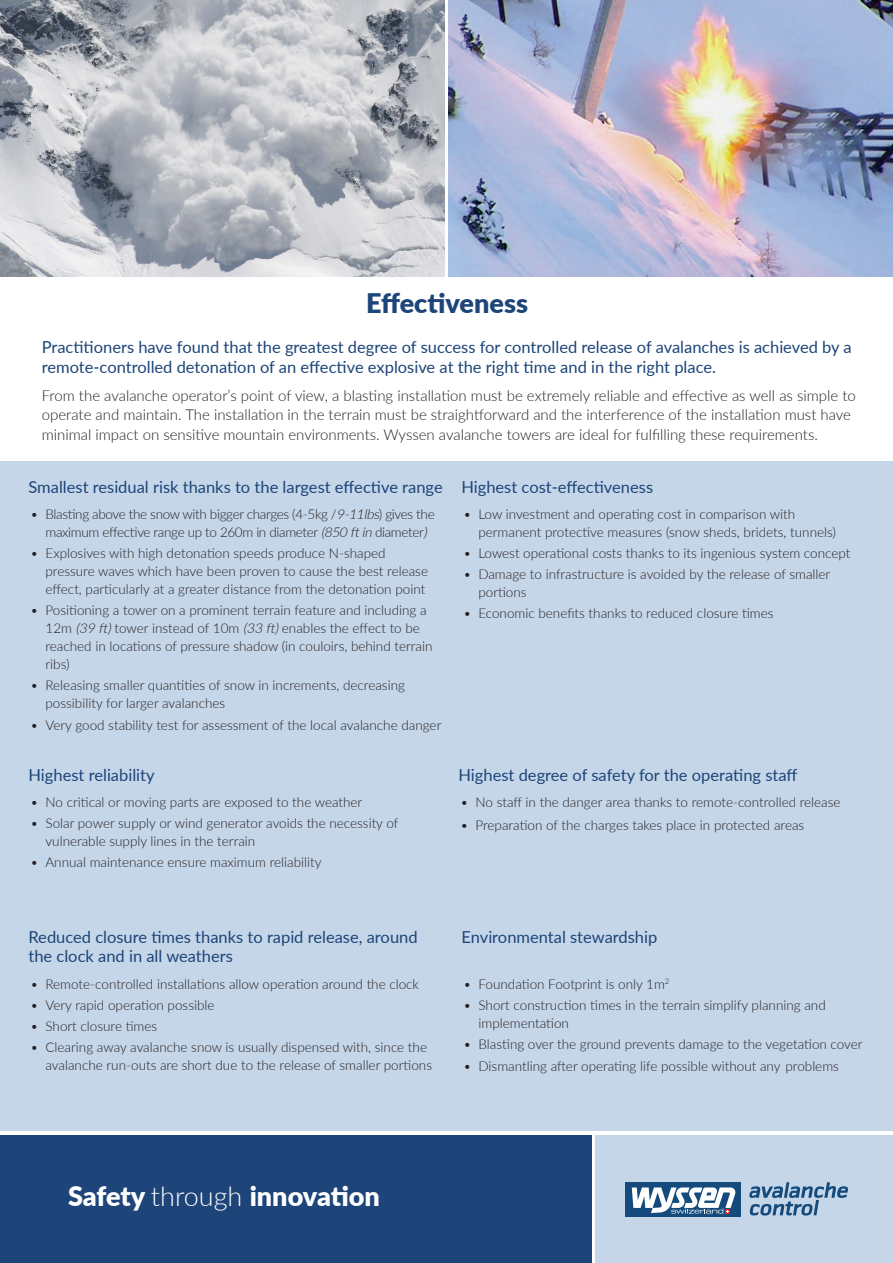
<style>
.page{position:relative;width:893px;height:1263px;background:#fff}
.page>*{position:absolute;margin:0;border:0;box-sizing:border-box;transform-origin:0 0}
.t1{font:900 27px "Lato";letter-spacing:-.005em;color:#fff}
.t2{font:900 27px "Lato";color:#1d4579}
.t3{font:16.5px/19.5px "Lato";color:#1d4579}
.t4{font:300 15px/19.5px "Lato";color:#231f20}
.t5{font:300 13.5px/18px "Lato";color:#231f20}
.t6{font:300 13.5px/18px "Lato";letter-spacing:-.025em;color:#231f20}
.s1{font-style:italic}
.s2{font-weight:300}
</style>
<div class="page">
<div style="left:0;top:461px;width:893px;height:670px;background:#c5d6e9"></div>
<div style="left:0;top:1135px;width:591px;height:128px;background:#1d4579"></div>
<div style="left:595px;top:1135px;width:298px;height:128px;background:#c5d6e9"></div>
<div style="left:625px;top:1182px;width:116px;height:34px;background:#144a7c"></div>
<svg style="left:749px;top:1182px;width:99px;height:33px"></svg>
<svg style="left:632px;top:1187px;width:104px;height:27px"></svg>
<img style="left:0;top:0;width:444px;height:276px">
<img style="left:449px;top:0;width:444px;height:276px">
<h1 class="t2" style="left:366px;top:283px;width:163px">Effectiveness</h1>
<p class="t3" style="left:42px;top:337px;width:811px">Practitioners have found that the greatest degree of success for controlled release of avalanches is achieved by a remote-controlled detonation of an effective explosive at the right time and in the right place.</p>
<p class="t4" style="left:42px;top:385px;width:815px">From the avalanche operator’s point of view, a blasting installation must be extremely reliable and effective as well as simple to operate and maintain. The installation in the terrain must be straightforward and the interference of the installation must have minimal impact on sensitive mountain environments. Wyssen avalanche towers are ideal for fulfilling these requirements.</p>
<p class="t3" style="left:29px;top:476px;width:416px">Smallest residual risk thanks to the largest effective range</p>
<p class="t6" style="left:46px;top:505px;width:391px;text-indent:-15px">• Blasting above the snow with bigger charges (4-5kg /<span class="s1">9-11lbs</span>) gives the maximum effective range up to 260m in diameter <span class="s1">(850 ft in</span> diameter<span class="s1">)</span></p>
<p class="t5" style="left:46px;top:544px;width:384px;text-indent:-15px">• Explosives with high detonation speeds produce N-shaped pressure waves which have been proven to cause the best release effect, particularly at a greater distance from the detonation point</p>
<p class="t5" style="left:46px;top:601px;width:388px;text-indent:-15px">• Positioning a tower on a prominent terrain feature and including a 12m <span class="s1">(39 ft)</span>tower instead of 10m <span class="s1">(33 ft)</span>enables the effect to be reached in locations of pressure shadow (in couloirs, behind terrain ribs)</p>
<p class="t5" style="left:46px;top:676px;width:361px;text-indent:-15px">• Releasing smaller quantities of snow in increments, decreasing possibility for larger avalanches</p>
<p class="t5" style="left:31px;top:716px;width:412px">• Very good stability test for assessment of the local avalanche danger</p>
<p class="t3" style="left:29px;top:764px;width:128px">Highest reliability</p>
<p class="t5" style="left:31px;top:793px;width:333px">• No critical or moving parts are exposed to the weather</p>
<p class="t5" style="left:46px;top:814px;width:354px;text-indent:-15px">• Solar power supply or wind generator avoids the necessity of vulnerable supply lines in the terrain</p>
<p class="t5" style="left:31px;top:853px;width:292px">• Annual maintenance ensure maximum reliability</p>
<p class="t3" style="left:461px;top:476px;width:193px">Highest cost-effectiveness</p>
<p class="t5" style="left:478px;top:505px;width:359px;text-indent:-15px">• Low investment and operating cost in comparison with permanent protective measures (snow sheds, bridets, tunnels)</p>
<p class="t5" style="left:463px;top:544px;width:388px">• Lowest operational costs thanks to its ingenious system concept</p>
<p class="t5" style="left:478px;top:565px;width:353px;text-indent:-15px">• Damage to infrastructure is avoided by the release of smaller portions</p>
<p class="t5" style="left:463px;top:604px;width:312px">• Economic benefits thanks to reduced closure times</p>
<p class="t3" style="left:458px;top:764px;width:340px">Highest degree of safety for the operating staff</p>
<p class="t5" style="left:461px;top:793px;width:381px">• No staff in the danger area thanks to remote-controlled release</p>
<p class="t5" style="left:461px;top:815px;width:345px">• Preparation of the charges takes place in protected areas</p>
<p class="t3" style="left:29px;top:926px;width:391px">Reduced closure times thanks to rapid release, around the clock and in all weathers</p>
<p class="t5" style="left:31px;top:974px;width:390px">• Remote-controlled installations allow operation around the clock</p>
<p class="t5" style="left:31px;top:995px;width:185px">• Very rapid operation possible</p>
<p class="t5" style="left:31px;top:1016px;width:128px">• Short closure times</p>
<p class="t5" style="left:46px;top:1037px;width:388px;text-indent:-15px">• Clearing away avalanche snow is usually dispensed with, since the avalanche run-outs are short due to the release of smaller portions</p>
<p class="t3" style="left:461px;top:926px;width:197px">Environmental stewardship</p>
<p class="t5" style="left:464px;top:974px;width:207px">• Foundation Footprint is only 1m<sup>2</sup></p>
<p class="t5" style="left:478px;top:995px;width:349px;text-indent:-15px">• Short construction times in the terrain simplify planning and implementation</p>
<p class="t5" style="left:464px;top:1034px;width:400px">• Blasting over the ground prevents damage to the vegetation cover</p>
<p class="t5" style="left:464px;top:1057px;width:377px">• Dismantling after operating life possible without any problems</p>
<h1 class="t1" style="left:68px;top:1176px;width:313px">Safety <span class="s2">through</span> innovation</h1>
</div>
